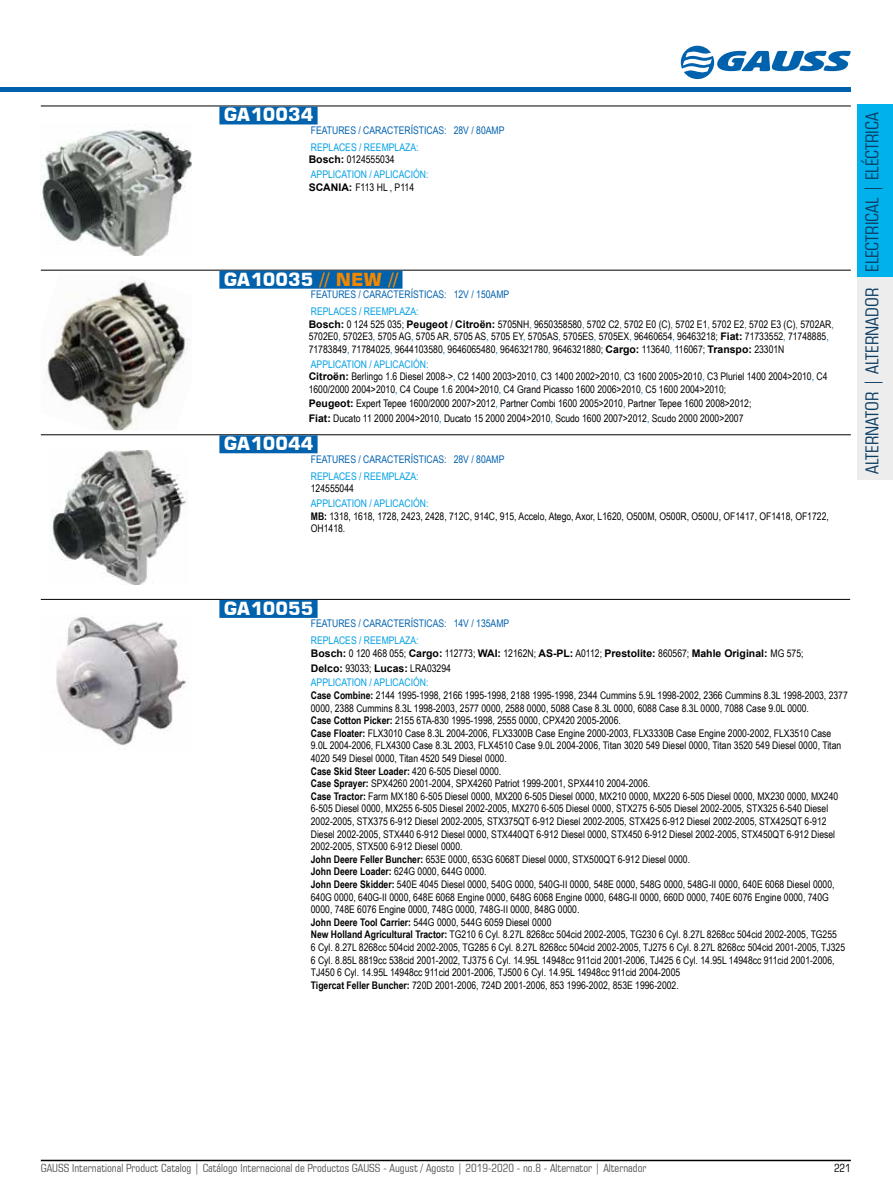
<style>
.page{position:relative;width:893px;height:1191px;background:#fff}
.page>*{position:absolute;margin:0;border:0;box-sizing:border-box;transform-origin:0 0}
.t1{font:condensed 18px "Square 721 BT";color:#0c3e64}
.t2{font:700 18px "Square 721 BT";color:#fff}
.t3{font:condensed 11.25px "Square 721 BT";color:#575756}
.t4{font:condensed 11.25px "Square 721 BT";color:#000}
.t5{font:10.5px/12.6px "Arial Narrow";color:#000}
.t6{font:10.5px/12.6px "Arial Narrow";color:#009fe3}
.t7{font:10.5px "Arial Narrow";color:#0061ad}
.t8{font:700 10.5px "Arial";color:#000}
.s1{font-family:"Arial";font-weight:700;color:#000}
.s2{color:#000}
.s3{color:#f18700}
.s4{color:#009fe3}
.s5{font-family:"Arial";font-weight:700}
.s6{color:#0061ad}
.s7{font-weight:700}
.s8{font-family:"Arial Narrow";font-weight:400}
</style>
<div class="page">
<hr style="left:41px;top:1159px;width:810px;height:2px;background:#000">
<div style="left:857px;top:104px;width:36px;height:174px;background:#00b1eb"></div>
<div style="left:857px;top:278px;width:36px;height:202px;background:#ededed"></div>
<hr style="left:0;top:87px;width:851px;height:4px;background:#0061ad">
<svg style="left:681px;top:46px;width:170px;height:33px"></svg>
<hr style="left:41px;top:106px;width:810px;height:1px;background:#000">
<div style="left:219px;top:106px;width:99px;height:18px;background:#0061ad"></div>
<img style="left:41px;top:129px;width:151px;height:127px">
<hr style="left:41px;top:270px;width:810px;height:1px;background:#000">
<div style="left:219px;top:271px;width:183px;height:18px;background:#0061ad"></div>
<img style="left:47px;top:279px;width:142px;height:151px">
<hr style="left:41px;top:434px;width:810px;height:1px;background:#000">
<div style="left:219px;top:435px;width:99px;height:18px;background:#0061ad"></div>
<img style="left:50px;top:450px;width:138px;height:134px">
<hr style="left:41px;top:599px;width:809px;height:1px;background:#000">
<div style="left:219px;top:600px;width:99px;height:18px;background:#0061ad"></div>
<img style="left:56px;top:616px;width:130px;height:130px">
<h1 class="t2" style="left:224px;top:104px;width:91px">GA10034</h1>
<p class="t7" style="left:311px;top:123px;width:195px">FEATURES / CARACTERÍSTICAS: 28V / 80AMP</p>
<p class="t6" style="left:309px;top:140px;width:111px">REPLACES / REEMPLAZA:<br><span class="s1">Bosch:</span> <span class="s2">0124555034</span></p>
<p class="t6" style="left:309px;top:168px;width:121px">APPLICATION / APLICACIÓN:<br><span class="s1">SCANIA:</span> <span class="s2">F113 HL , P114</span></p>
<h1 class="t2" style="left:224px;top:268px;width:176px">GA10035 <span class="s3">// NEW //</span></h1>
<p class="t7" style="left:311px;top:287px;width:200px">FEATURES / CARACTERÍSTICAS: 12V / 150AMP</p>
<p class="t5" style="left:309px;top:305px;width:527px"><span class="s4">REPLACES / REEMPLAZA:<br></span><span class="s5">Bosch:</span> 0 124 525 035; <span class="s5">Peugeot</span> / <span class="s5">Citroën:</span> 5705NH<span class="s6">,</span> 9650358580<span class="s6">,</span> 5702 C2<span class="s6">,</span> 5702 E0 (C)<span class="s6">,</span> 5702 E1<span class="s6">,</span> 5702 E2<span class="s6">,</span> 5702 E3 (C)<span class="s6">,</span> 5702AR<span class="s6">, </span>5702E0<span class="s6">,</span> 5702E3<span class="s6">,</span> 5705 AG<span class="s6">,</span> 5705 AR<span class="s6">,</span> 5705 AS<span class="s6">,</span> 5705 EY<span class="s6">,</span> 5705AS<span class="s6">,</span> 5705ES<span class="s6">,</span> 5705EX<span class="s6">,</span> 96460654<span class="s6">,</span> 96463218; <span class="s5">Fiat:</span> 71733552<span class="s6">,</span> 71748885<span class="s6">, </span>71783849<span class="s6">,</span> 71784025<span class="s6">,</span> 9644103580<span class="s6">,</span> 9646065480<span class="s6">,</span> 9646321780<span class="s6">,</span> 9646321880; <span class="s5">Cargo:</span> 113640<span class="s6">,</span> 116067; <span class="s5">Transpo:</span> 23301N</p>
<p class="t5" style="left:309px;top:357px;width:520px"><span class="s4">APPLICATION / APLICACIÓN:<br></span><span class="s5">Citroën:</span> Berlingo 1.6 Diesel 2008-&gt;<span class="s6">,</span> C2 1400 2003&gt;2010<span class="s6">,</span> C3 1400 2002&gt;2010<span class="s6">,</span> C3 1600 2005&gt;2010<span class="s6">,</span> C3 Pluriel 1400 2004&gt;2010<span class="s6">,</span> C4<br>1600/2000 2004&gt;2010<span class="s6">,</span> C4 Coupe 1.6 2004&gt;2010<span class="s6">,</span> C4 Grand Picasso 1600 2006&gt;2010<span class="s6">,</span> C5 1600 2004&gt;2010;</p>
<p class="t5" style="left:309px;top:396px;width:444px;line-height:14.7px"><span class="s5">Peugeot:</span> Expert Tepee 1600/2000 2007&gt;2012<span class="s6">,</span> Partner Combi 1600 2005&gt;2010<span class="s6">,</span> Partner Tepee 1600 2008&gt;2012;<br><span class="s5">Fiat:</span> Ducato 11 2000 2004&gt;2010<span class="s6">,</span> Ducato 15 2000 2004&gt;2010<span class="s6">,</span> Scudo 1600 2007&gt;2012<span class="s6">,</span> Scudo 2000 2000&gt;2007</p>
<h1 class="t2" style="left:224px;top:433px;width:91px">GA10044</h1>
<p class="t7" style="left:311px;top:451px;width:195px">FEATURES / CARACTERÍSTICAS: 28V / 80AMP</p>
<p class="t6" style="left:311px;top:469px;width:109px">REPLACES / REEMPLAZA:</p>
<p class="t5" style="left:311px;top:482px;width:45px">124555044</p>
<p class="t5" style="left:311px;top:496px;width:519px"><span class="s4">APPLICATION / APLICACIÓN:<br></span><span class="s7">MB:</span> 1318, 1618, 1728, 2423, 2428, 712C, 914C, 915, Accelo, Atego, Axor, L1620, O500M, O500R, O500U, OF1417, OF1418, OF1722,<br>OH1418.</p>
<h1 class="t1" style="left:861px;top:271px;width:160px;rotate:-90deg">ELECTRICAL | ELÉCTRICA</h1>
<h1 class="t1" style="left:861px;top:474px;width:187px;rotate:-90deg">ALTERNATOR | ALTERNADOR</h1>
<h1 class="t2" style="left:224px;top:597px;width:91px">GA10055</h1>
<p class="t7" style="left:311px;top:616px;width:200px">FEATURES / CARACTERÍSTICAS: 14V / 135AMP</p>
<p class="t6" style="left:311px;top:634px;width:109px">REPLACES / REEMPLAZA:</p>
<p class="t8" style="left:311px;top:646px;width:494px">Bosch: <span class="s8">0 120 468 055;</span> Cargo: <span class="s8">112773;</span> WAI: <span class="s8">12162N;</span> AS-PL: <span class="s8">A0112;</span> Prestolite: <span class="s8">860567;</span> Mahle Original: <span class="s8">MG 575;</span></p>
<p class="t6" style="left:311px;top:660px;width:142px;line-height:14.7px"><span class="s1">Delco:</span> <span class="s2">93033;</span> <span class="s1">Lucas:</span> <span class="s2">LRA03294<br></span>APPLICATION / APLICACIÓN:</p>
<p class="t5" style="left:311px;top:688px;width:538px"><span class="s7">Case Combine:</span> 2144 1995-1998, 2166 1995-1998, 2188 1995-1998, 2344 Cummins 5.9L 1998-2002, 2366 Cummins 8.3L 1998-2003, 2377<br>0000, 2388 Cummins 8.3L 1998-2003, 2577 0000, 2588 0000, 5088 Case 8.3L 0000, 6088 Case 8.3L 0000, 7088 Case 9.0L 0000.<br><span class="s7">Case Cotton Picker:</span> 2155 6TA-830 1995-1998, 2555 0000, CPX420 2005-2006.<br><span class="s7">Case Floater:</span> FLX3010 Case 8.3L 2004-2006, FLX3300B Case Engine 2000-2003, FLX3330B Case Engine 2000-2002, FLX3510 Case 9.0L 2004-2006, FLX4300 Case 8.3L 2003, FLX4510 Case 9.0L 2004-2006, Titan 3020 549 Diesel 0000, Titan 3520 549 Diesel 0000, Titan 4020 549 Diesel 0000, Titan 4520 549 Diesel 0000.<br><span class="s7">Case Skid Steer Loader:</span> 420 6-505 Diesel 0000.<br><span class="s7">Case Sprayer:</span> SPX4260 2001-2004, SPX4260 Patriot 1999-2001, SPX4410 2004-2006.<br><span class="s7">Case Tractor:</span> Farm MX180 6-505 Diesel 0000, MX200 6-505 Diesel 0000, MX210 0000, MX220 6-505 Diesel 0000, MX230 0000, MX240<br>6-505 Diesel 0000, MX255 6-505 Diesel 2002-2005, MX270 6-505 Diesel 0000, STX275 6-505 Diesel 2002-2005, STX325 6-540 Diesel 2002-2005, STX375 6-912 Diesel 2002-2005, STX375QT 6-912 Diesel 2002-2005, STX425 6-912 Diesel 2002-2005, STX425QT 6-912<br>Diesel 2002-2005, STX440 6-912 Diesel 0000, STX440QT 6-912 Diesel 0000, STX450 6-912 Diesel 2002-2005, STX450QT 6-912 Diesel 2002-2005, STX500 6-912 Diesel 0000.<br><span class="s7">John Deere Feller Buncher:</span> 653E 0000, 653G 6068T Diesel 0000, STX500QT 6-912 Diesel 0000.<br><span class="s7">John Deere Loader:</span> 624G 0000, 644G 0000.<br><span class="s7">John Deere Skidder:</span> 540E 4045 Diesel 0000, 540G 0000, 540G-II 0000, 548E 0000, 548G 0000, 548G-II 0000, 640E 6068 Diesel 0000, 640G 0000, 640G-II 0000, 648E 6068 Engine 0000, 648G 6068 Engine 0000, 648G-II 0000, 660D 0000, 740E 6076 Engine 0000, 740G 0000, 748E 6076 Engine 0000, 748G 0000, 748G-II 0000, 848G 0000.<br><span class="s7">John Deere Tool Carrier:</span> 544G 0000, 544G 6059 Diesel 0000<br><span class="s7">New Holland Agricultural Tractor:</span> TG210 6 Cyl. 8.27L 8268cc 504cid 2002-2005, TG230 6 Cyl. 8.27L 8268cc 504cid 2002-2005, TG255<br>6 Cyl. 8.27L 8268cc 504cid 2002-2005, TG285 6 Cyl. 8.27L 8268cc 504cid 2002-2005, TJ275 6 Cyl. 8.27L 8268cc 504cid 2001-2005, TJ325<br>6 Cyl. 8.85L 8819cc 538cid 2001-2002, TJ375 6 Cyl. 14.95L 14948cc 911cid 2001-2006, TJ425 6 Cyl. 14.95L 14948cc 911cid 2001-2006, TJ450 6 Cyl. 14.95L 14948cc 911cid 2001-2006, TJ500 6 Cyl. 14.95L 14948cc 911cid 2004-2005<br><span class="s7">Tigercat Feller Buncher:</span> 720D 2001-2006, 724D 2001-2006, 853 1996-2002, 853E 1996-2002.</p>
<p class="t3" style="left:41px;top:1161px;width:607px">GAUSS International Product Catalog | Catálogo Internacional de Productos GAUSS - August / Agosto | 2019-2020 - no.8 - Alternator | Alternador</p>
<p class="t4" style="left:834px;top:1161px;width:18px">221</p>
</div>
